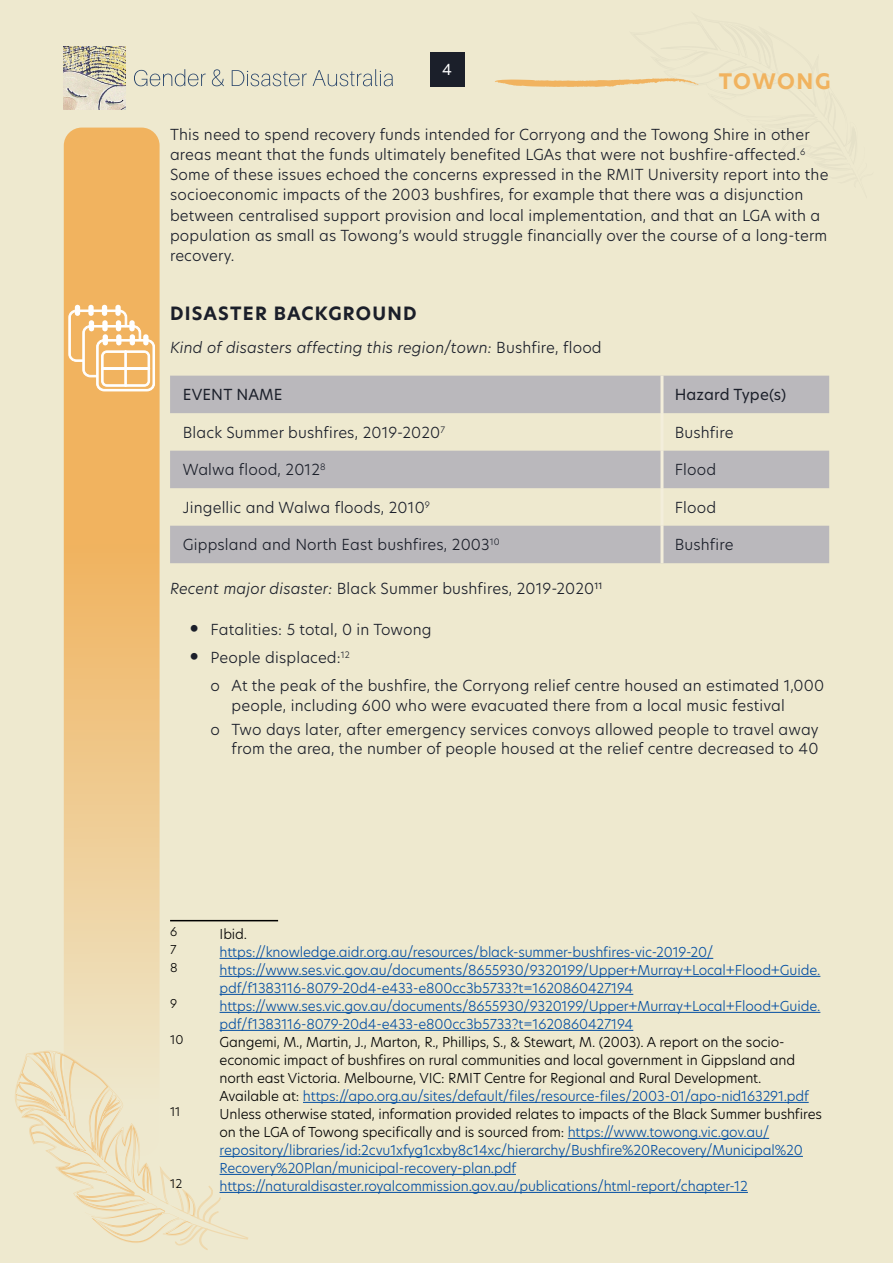
<style>
.page{position:relative;width:893px;height:1263px;background:#eee9cf}
.page>*{position:absolute;margin:0;border:0;box-sizing:border-box;transform-origin:0 0}
.t1{font:700 21px "New Hero";letter-spacing:.06em;color:#f1b35f}
.t2{font:700 18px "New Hero";letter-spacing:.07em;color:#1b1f2a}
.t3{font:300 15px/20.2px "New Hero";letter-spacing:.01em;color:#1b1f2a}
.t4{font:italic 300 15px "New Hero";letter-spacing:.01em;color:#1b1f2a}
.t5{font:15px "New Hero";letter-spacing:.01em;color:#1b1f2a}
.t6{font:15px "New Hero";color:#fff}
.t7{font:300 13.5px/18px "New Hero";letter-spacing:-.01em;color:#034ea2}
.t8{font:300 13.5px/18px "New Hero";letter-spacing:-.01em;color:#000}
.t9{font:300 12px "New Hero";color:#000}
.s1{font-style:normal}
.s2{font-style:italic}
.s3{font-family:"Arial";font-weight:400;font-size:27px}
.s4{color:#034ea2}
.s5{color:#000}
</style>
<div class="page">
<div style="left:430px;top:52px;width:34px;height:34px;background:#1b1f2a"></div>
<svg style="left:202px;top:1029px;width:58px;height:221px"></svg>
<svg style="left:15px;top:1050px;width:187px;height:196px"></svg>
<svg style="left:64px;top:128px;width:96px;height:1029px;background:#efc584"></svg>
<svg style="left:134px;top:69px;width:72px;height:17px"></svg>
<svg style="left:212px;top:69px;width:12px;height:17px"></svg>
<svg style="left:232px;top:70px;width:75px;height:16px"></svg>
<svg style="left:313px;top:69px;width:80px;height:17px"></svg>
<img style="left:64px;top:47px;width:62px;height:62px">
<svg style="left:495px;top:78px;width:204px;height:9px"></svg>
<hr style="left:170px;top:920px;width:108px;height:1px;background:#000">
<hr style="left:220px;top:958px;width:493px;height:1px;background:#034ea2">
<hr style="left:220px;top:976px;width:600px;height:1px;background:#034ea2">
<hr style="left:220px;top:994px;width:413px;height:1px;background:#034ea2">
<hr style="left:220px;top:1012px;width:600px;height:1px;background:#034ea2">
<hr style="left:220px;top:1030px;width:413px;height:1px;background:#034ea2">
<hr style="left:303px;top:1102px;width:506px;height:1px;background:#034ea2">
<hr style="left:568px;top:1138px;width:201px;height:1px;background:#034ea2">
<hr style="left:220px;top:1156px;width:583px;height:1px;background:#034ea2">
<hr style="left:220px;top:1174px;width:296px;height:1px;background:#034ea2">
<hr style="left:220px;top:1192px;width:528px;height:1px;background:#034ea2">
<svg style="left:170px;top:376px;width:659px;height:187px;fill:#bab8bc"></svg>
<hr style="left:660px;top:376px;width:3px;height:37px;background:#f3eedb">
<hr style="left:660px;top:413px;width:3px;height:38px;background:#f3eedb">
<hr style="left:660px;top:451px;width:3px;height:37px;background:#f3eedb">
<hr style="left:660px;top:488px;width:3px;height:38px;background:#f3eedb">
<hr style="left:660px;top:526px;width:3px;height:37px;background:#f3eedb">
<div style="left:75px;top:305px;width:5px;height:11px;background:#fff;border-radius:3px"></div>
<div style="left:88px;top:305px;width:6px;height:11px;background:#fff;border-radius:3px"></div>
<div style="left:102px;top:305px;width:5px;height:11px;background:#fff;border-radius:3px"></div>
<div style="left:115px;top:305px;width:6px;height:11px;background:#fff;border-radius:3px"></div>
<svg style="left:68px;top:309px;width:87px;height:82px;background:#f4c78b"></svg>
<div style="left:102px;top:367px;width:48px;height:3px;border:1px solid #fff"></div>
<div style="left:125px;top:351px;width:2px;height:35px;border:1px solid #fff"></div>
<p class="t6" style="left:442px;top:59px;width:11px">4</p>
<h1 class="t1" style="left:719px;top:67px;width:113px">TOWONG</h1>
<p class="t3" style="left:170px;top:124px;width:660px">This need to spend recovery funds intended for Corryong and the Towong Shire in other areas meant that the funds ultimately benefited LGAs that were not bushfire-affected.<sup>6<br></sup>Some of these issues echoed the concerns expressed in the RMIT University report into the socioeconomic impacts of the 2003 bushfires, for example that there was a disjunction between centralised support provision and local implementation, and that an LGA with a population as small as Towong’s would struggle financially over the course of a long-term recovery.</p>
<p class="t2" style="left:170px;top:301px;width:248px">DISASTER BACKGROUND</p>
<p class="t4" style="left:170px;top:337px;width:433px">Kind of disasters affecting this region/town: <span class="s1">Bushfire, flood</span></p>
<p class="t5" style="left:183px;top:385px;width:101px">EVENT NAME</p>
<p class="t5" style="left:675px;top:385px;width:113px">Hazard Type(s)</p>
<p class="t3" style="left:183px;top:422px;width:264px">Black Summer bushfires, 2019-2020<sup>7</sup></p>
<p class="t3" style="left:675px;top:422px;width:60px">Bushfire</p>
<p class="t3" style="left:183px;top:459px;width:144px">Walwa flood, 2012<sup>8</sup></p>
<p class="t3" style="left:675px;top:459px;width:43px">Flood</p>
<p class="t3" style="left:183px;top:497px;width:249px">Jingellic and Walwa floods, 2010<sup>9</sup></p>
<p class="t3" style="left:675px;top:497px;width:43px">Flood</p>
<p class="t3" style="left:183px;top:534px;width:318px">Gippsland and North East bushfires, 2003<sup>10</sup></p>
<p class="t3" style="left:675px;top:534px;width:60px">Bushfire</p>
<p class="t3" style="left:170px;top:578px;width:434px"><span class="s2">Recent major disaster:</span> Black Summer bushfires, 2019-2020<sup>11</sup></p>
<p class="t3" style="left:190px;top:619px;width:243px"><span class="s3">•</span> Fatalities: 5 total, 0 in Towong</p>
<p class="t3" style="left:211px;top:643px;width:615px;line-height:28px;text-indent:-21px"><span class="s3">•</span> People displaced:<sup>12<br></sup>o At the peak of the bushfire, the Corryong relief centre housed an estimated 1,000</p>
<p class="t3" style="left:211px;top:693px;width:610px;line-height:23.7px;text-indent:21px">people, including 600 who were evacuated there from a local music festival<br>o Two days later, after emergency services convoys allowed people to travel away</p>
<p class="t3" style="left:232px;top:738px;width:588px">from the area, the number of people housed at the relief centre decreased to 40</p>
<p class="t9" style="left:170px;top:923px;width:9px">6</p>
<p class="t8" style="left:220px;top:924px;width:29px">Ibid.</p>
<p class="t9" style="left:170px;top:941px;width:8px">7</p>
<p class="t7" style="left:220px;top:942px;width:495px">https://knowledge.aidr.org.au/resources/black-summer-bushfires-vic-2019-20/</p>
<p class="t9" style="left:170px;top:959px;width:9px">8</p>
<p class="t7" style="left:220px;top:960px;width:602px">https://www.ses.vic.gov.au/documents/8655930/9320199/Upper+Murray+Local+Flood+Guide. pdf/f1383116-8079-20d4-e433-e800cc3b5733?t=1620860427194</p>
<p class="t9" style="left:170px;top:995px;width:9px">9</p>
<p class="t7" style="left:220px;top:996px;width:602px">https://www.ses.vic.gov.au/documents/8655930/9320199/Upper+Murray+Local+Flood+Guide. pdf/f1383116-8079-20d4-e433-e800cc3b5733?t=1620860427194</p>
<p class="t9" style="left:170px;top:1031px;width:15px">10</p>
<p class="t8" style="left:220px;top:1032px;width:591px">Gangemi, M., Martin, J., Marton, R., Phillips, S., &amp; Stewart, M. (2003). A report on the socio&shy;economic impact of bushfires on rural communities and local government in Gippsland and north east Victoria. Melbourne, VIC: RMIT Centre for Regional and Rural Development.<br>Available at: <span class="s4">https://apo.org.au/sites/default/files/resource-files/2003-01/apo-nid163291.pdf</span></p>
<p class="t9" style="left:170px;top:1103px;width:12px">11</p>
<p class="t7" style="left:220px;top:1104px;width:604px"><span class="s5">Unless otherwise stated, information provided relates to impacts of the Black Summer bushfires on the LGA of Towong specifically and is sourced from:</span> https://www.towong.vic.gov.au/ repository/libraries/id:2cvu1xfyg1cxby8c14xc/hierarchy/Bushfire%20Recovery/Municipal%20<br>Recovery%20Plan/municipal-recovery-plan.pdf</p>
<p class="t9" style="left:170px;top:1175px;width:14px">12</p>
<p class="t7" style="left:220px;top:1176px;width:530px">https://naturaldisaster.royalcommission.gov.au/publications/html-report/chapter-12</p>
</div>
